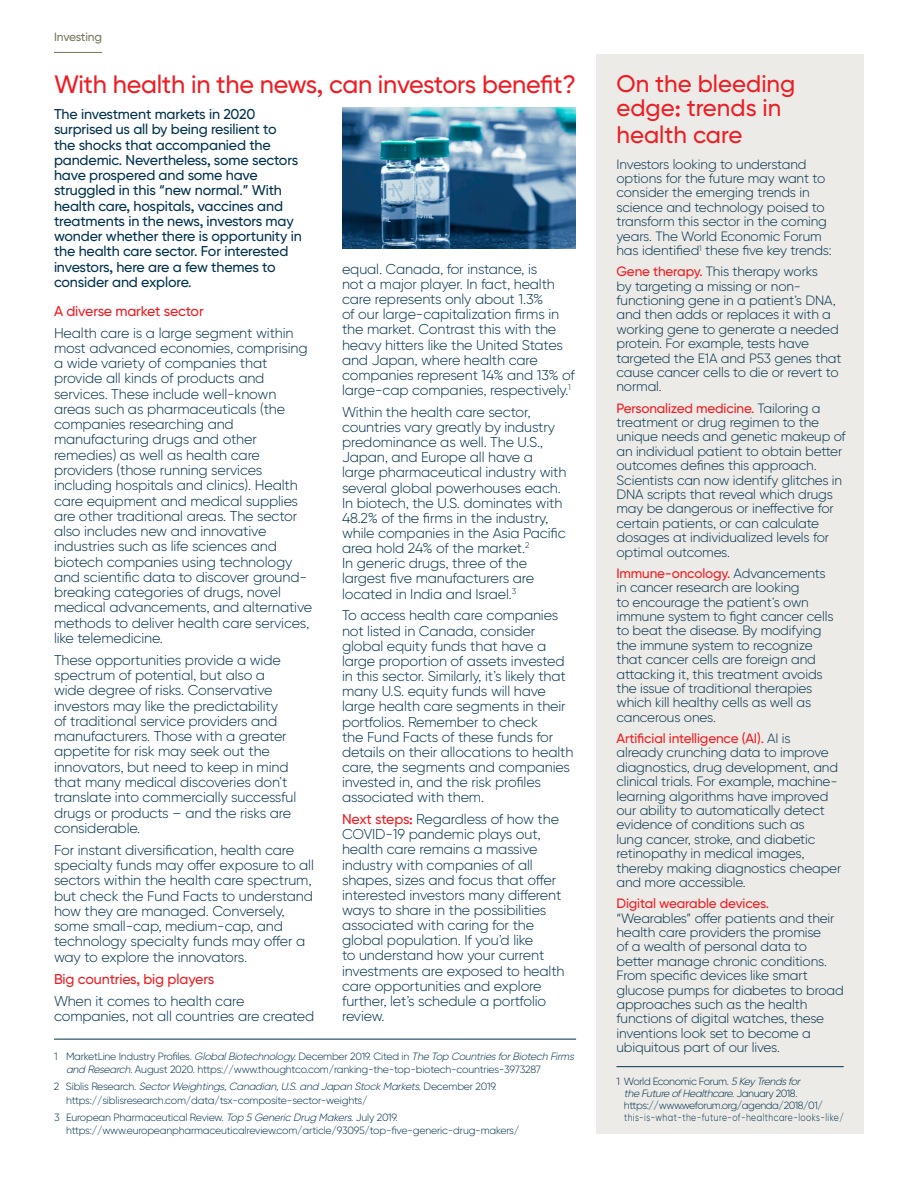
<style>
.page{position:relative;width:918px;height:1188px;background:#fff}
.page>*{position:absolute;margin:0;border:0;box-sizing:border-box;transform-origin:0 0}
.t1{font:500 25.2px "Gilroy BN";letter-spacing:-.01em;color:#ee1d23}
.t2{font:500 24px/24px "Gilroy BN";color:#ee1d23}
.t3{font:300 14.25px/15.1px "Gilroy BN";letter-spacing:-.01em;color:#00314d}
.t4{font:500 14.25px/15.3px "Gilroy BN";letter-spacing:-.01em;color:#00314d}
.t5{font:500 14.25px/22px "Gilroy BN";letter-spacing:-.01em;color:#ee1d23}
.t6{font:300 13.5px/14.4px "Gilroy BN";letter-spacing:-.01em;color:#00314d}
.t7{font:500 12px "Gilroy BN";letter-spacing:-.015em;color:#78755b}
.t8{font:300 10.5px/13.5px "Gilroy BN";letter-spacing:-.02em;color:#00314d}
.t9{font:300 10.5px/12px "Gilroy BN";letter-spacing:-.04em;color:#00314d}
.s1{font-weight:500;color:#ee1d23}
.s2{font-weight:300;color:#00314d}
.s3{font-style:italic}
</style>
<div class="page">
<hr style="left:54px;top:52px;width:48px;height:1px;background:#78755b">
<img style="left:342px;top:108px;width:234px;height:140px">
<div style="left:596px;top:54px;width:268px;height:1080px;background:#edebe7"></div>
<hr style="left:54px;top:1039px;width:522px;height:1px;background:#00314d">
<hr style="left:616px;top:1066px;width:228px;height:1px;background:#00314d">
<p class="t7" style="left:54px;top:30px;width:50px">Investing</p>
<p class="t1" style="left:54px;top:69px;width:523px">With health in the news, can investors benefit?</p>
<p class="t4" style="left:54px;top:106px;width:249px">The investment markets in 2020 surprised us all by being resilient to<br>the shocks that accompanied the pandemic. Nevertheless, some sectors have prospered and some have struggled in this “new normal.” With health care, hospitals, vaccines and treatments in the news, investors may wonder whether there is opportunity in the health care sector. For interested investors, here are a few themes to consider and explore.</p>
<p class="t3" style="left:54px;top:299px;width:241px;line-height:22px"><span class="s1">A diverse market sector<br></span>Health care is a large segment within</p>
<p class="t3" style="left:54px;top:340px;width:260px">most advanced economies, comprising a wide variety of companies that provide all kinds of products and services. These include well-known areas such as pharmaceuticals (the companies researching and manufacturing drugs and other remedies) as well as health care providers (those running services including hospitals and clinics). Health care equipment and medical supplies are other traditional areas. The sector also includes new and innovative industries such as life sciences and biotech companies using technology and scientific data to discover ground&shy;breaking categories of drugs, novel medical advancements, and alternative methods to deliver health care services, like telemedicine.</p>
<p class="t3" style="left:54px;top:652px;width:244px">These opportunities provide a wide spectrum of potential, but also a wide degree of risks. Conservative investors may like the predictability<br>of traditional service providers and manufacturers. Those with a greater appetite for risk may seek out the innovators, but need to keep in mind that many medical discoveries don’t translate into commercially successful drugs or products – and the risks are considerable.</p>
<p class="t3" style="left:54px;top:842px;width:261px">For instant diversification, health care specialty funds may offer exposure to all sectors within the health care spectrum, but check the Fund Facts to understand how they are managed. Conversely, some small-cap, medium-cap, and technology specialty funds may offer a way to explore the innovators.</p>
<p class="t5" style="left:54px;top:967px;width:192px">Big countries, big players<br><span class="s2">When it comes to health care</span></p>
<p class="t3" style="left:54px;top:1008px;width:262px">companies, not all countries are created</p>
<p class="t3" style="left:342px;top:261px;width:234px">equal. Canada, for instance, is<br>not a major player. In fact, health care represents only about 1.3%<br>of our large-capitalization firms in the market. Contrast this with the heavy hitters like the United States and Japan, where health care companies represent 14% and 13% of large-cap companies, respectively.<sup>1</sup></p>
<p class="t3" style="left:342px;top:404px;width:226px">Within the health care sector, countries vary greatly by industry predominance as well. The U.S.,<br>Japan, and Europe all have a large pharmaceutical industry with several global powerhouses each.<br>In biotech, the U.S. dominates with<br>48.2% of the firms in the industry, while companies in the Asia Pacific area hold 24% of the market.<sup>2<br></sup>In generic drugs, three of the largest five manufacturers are located in India and Israel.<sup>3</sup></p>
<p class="t3" style="left:342px;top:608px;width:233px">To access health care companies not listed in Canada, consider global equity funds that have a large proportion of assets invested in this sector. Similarly, it’s likely that many U.S. equity funds will have large health care segments in their portfolios. Remember to check<br>the Fund Facts of these funds for details on their allocations to health care, the segments and companies invested in, and the risk profiles associated with them.</p>
<p class="t3" style="left:342px;top:811px;width:224px"><span class="s1">Next steps:</span> Regardless of how the<br>COVID-19 pandemic plays out, health care remains a massive industry with companies of all shapes, sizes and focus that offer interested investors many different ways to share in the possibilities associated with caring for the global population. If you’d like<br>to understand how your current investments are exposed to health care opportunities and explore further, let’s schedule a portfolio review.</p>
<p class="t8" style="left:66px;top:1049px;width:512px;text-indent:-12px">1 M a r ke t L i n e I n d u s t r y P ro fi l e s . <span class="s3">GlobalBiotechnology.</span>D e c e m b e r 2 0 1 9. C i t e d i n <span class="s3">The Top CountriesforBiotech Firms and Research</span>. August 2020. https://www.thoughtco.com/ranking-the-top-biotech-countries-3973287</p>
<p class="t8" style="left:66px;top:1080px;width:432px;text-indent:-12px">2 S i b l i s R e s e a r c h . <span class="s3">SectorWeightings,Canadian,U.S.and Japan StockMarkets</span>. D e c e m b e r 2 0 1 9. https://siblisresearch.com/data/tsx-composite-sector-weights/</p>
<p class="t8" style="left:66px;top:1110px;width:455px;text-indent:-12px">3 European Pharmaceutical Review. <span class="s3">Top 5 Generic Drug Makers</span>. July 2019. https://www.europeanpharmaceuticalreview.com/article/93095/top-five-generic-drug-makers/</p>
<p class="t2" style="left:616px;top:72px;width:180px">On the bleeding edge: trends in</p>
<p class="t2" style="left:616px;top:123px;width:127px">health care</p>
<p class="t6" style="left:616px;top:157px;width:217px">Investors looking to understand options for the future may want to consider the emerging trends in science and technology poised to transform this sector in the coming years. The World Economic Forum has identified<sup>1</sup> these five key trends:</p>
<p class="t6" style="left:616px;top:264px;width:226px"><span class="s1">Gene therapy.</span> This therapy works<br>by targeting a missing or non&shy;functioning gene in a patient’s DNA, and then adds or replaces it with a working gene to generate a needed protein. For example, tests have targeted the E1A and P53 genes that cause cancer cells to die or revert to normal.</p>
<p class="t6" style="left:616px;top:401px;width:231px"><span class="s1">Personalized medicine.</span> Tailoring a treatment or drug regimen to the unique needs and genetic makeup of an individual patient to obtain better outcomes defines this approach.<br>Scientists can now identify glitches in DNA scripts that reveal which drugs may be dangerous or ineffective for certain patients, or can calculate dosages at individualized levels for optimal outcomes.</p>
<p class="t6" style="left:616px;top:566px;width:219px"><span class="s1">Immune-oncology.</span> Advancements in cancer research are looking<br>to encourage the patient’s own immune system to fight cancer cells to beat the disease. By modifying the immune system to recognize that cancer cells are foreign and attacking it, this treatment avoids the issue of traditional therapies which kill healthy cells as well as cancerous ones.</p>
<p class="t6" style="left:616px;top:731px;width:226px"><span class="s1">Artificial intelligence (AI).</span> AI is<br>already crunching data to improve diagnostics, drug development, and clinical trials. For example, machine&shy;learning algorithms have improved our ability to automatically detect evidence of conditions such as<br>lung cancer, stroke, and diabetic retinopathy in medical images, thereby making diagnostics cheaper and more accessible.</p>
<p class="t6" style="left:616px;top:896px;width:229px"><span class="s1">Digital wearable devices. </span>“Wearables” offer patients and their health care providers the promise<br>of a wealth of personal data to better manage chronic conditions.<br>From specific devices like smart glucose pumps for diabetes to broad approaches such as the health functions of digital watches, these inventions look set to become a ubiquitous part of our lives.</p>
<p class="t9" style="left:624px;top:1076px;width:221px;text-indent:-7px">1 World Economic Forum. <span class="s3">5KeyTrendsfor<br>the Future ofHealthcare</span>. J a n u a r y 2 0 1 8 . https://www.weforum.org/agenda/2018/01/ this-is-what-the-future-of-healthcare-looks-like/</p>
</div>
